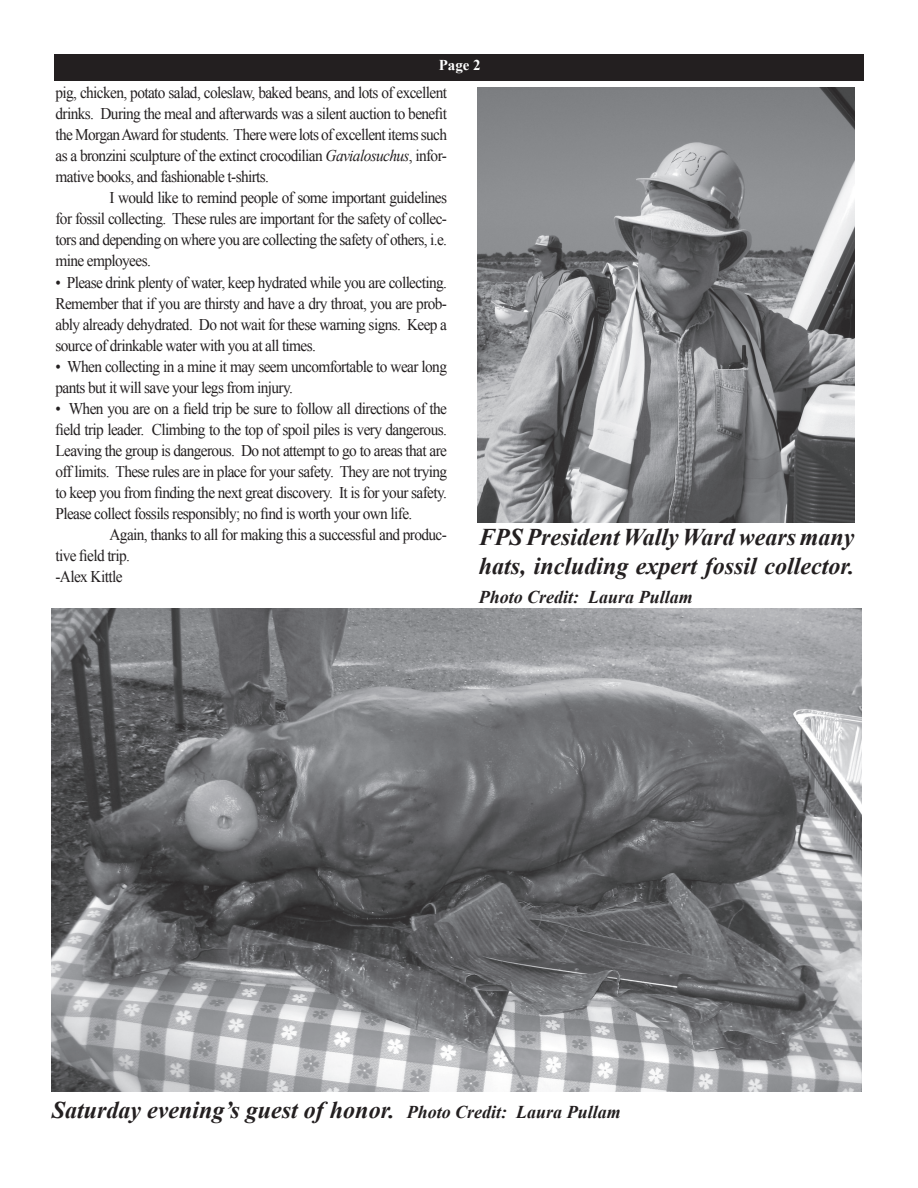
<style>
.page{position:relative;width:918px;height:1188px;background:#fff}
.page>*{position:absolute;margin:0;border:0;box-sizing:border-box;transform-origin:0 0}
.t1{font:italic 700 24px/28.8px "Times New Roman";color:#231f20}
.t2{font:italic 700 18px "Times New Roman";color:#231f20}
.t3{font:16.35px/21px "Times New Roman";letter-spacing:-.04em;color:#231f20;text-align:justify;scale:.94 1}
.t4{font:700 15px "Times New Roman";color:#fff}
.s1{font-style:italic}
.s2{font-size:18px}
</style>
<div class="page">
<div style="left:55px;top:55px;width:808px;height:25px;background:#231f20"></div>
<div style="left:54px;top:54px;width:810px;height:27px;border:2px solid #231f20"></div>
<img style="left:477px;top:87px;width:378px;height:435px">
<img style="left:52px;top:609px;width:810px;height:482px">
<p class="t4" style="left:439px;top:55px;width:44px">Page 2</p>
<p class="t3" style="left:56px;top:82px;width:418px">pig, chicken, potato salad, coleslaw, baked beans, and lots of excellent drinks. During the meal and afterwards was a silent auction to benefit the Morgan Award for students. There were lots of excellent items such as a bronzini sculpture of the extinct crocodilian <span class="s1">Gavialosuchus</span>, infor&shy;mative books, and fashionable t-shirts.</p>
<p class="t3" style="left:56px;top:187px;width:418px;text-indent:54px">I would like to remind people of some important guidelines for fossil collecting. These rules are important for the safety of collec&shy;tors and depending on where you are collecting the safety of others, i.e. mine employees.</p>
<p class="t3" style="left:56px;top:271px;width:418px">• Please drink plenty of water, keep hydrated while you are collecting.<br>Remember that if you are thirsty and have a dry throat, you are prob&shy;ably already dehydrated. Do not wait for these warning signs. Keep a source of drinkable water with you at all times.</p>
<p class="t3" style="left:56px;top:355px;width:418px">• When collecting in a mine it may seem uncomfortable to wear long pants but it will save your legs from injury.</p>
<p class="t3" style="left:56px;top:397px;width:418px">• When you are on a field trip be sure to follow all directions of the field trip leader. Climbing to the top of spoil piles is very dangerous.<br>Leaving the group is dangerous. Do not attempt to go to areas that are off limits. These rules are in place for your safety. They are not trying to keep you from finding the next great discovery. It is for your safety.<br>Please collect fossils responsibly; no find is worth your own life.</p>
<p class="t3" style="left:56px;top:523px;width:418px;text-align:left;text-indent:54px">Again, thanks to all for making this a successful and produc&shy;tive field trip.<br>-Alex Kittle</p>
<h1 class="t1" style="left:479px;top:522px;width:377px">FPS President Wally Ward wears many hats, including expert fossil collector.</h1>
<p class="t2" style="left:479px;top:584px;width:216px">Photo Credit: Laura Pullam</p>
<h1 class="t1" style="left:52px;top:1095px;width:570px">Saturday evening’s guest of honor. <span class="s2">Photo Credit: Laura Pullam</span></h1>
</div>
